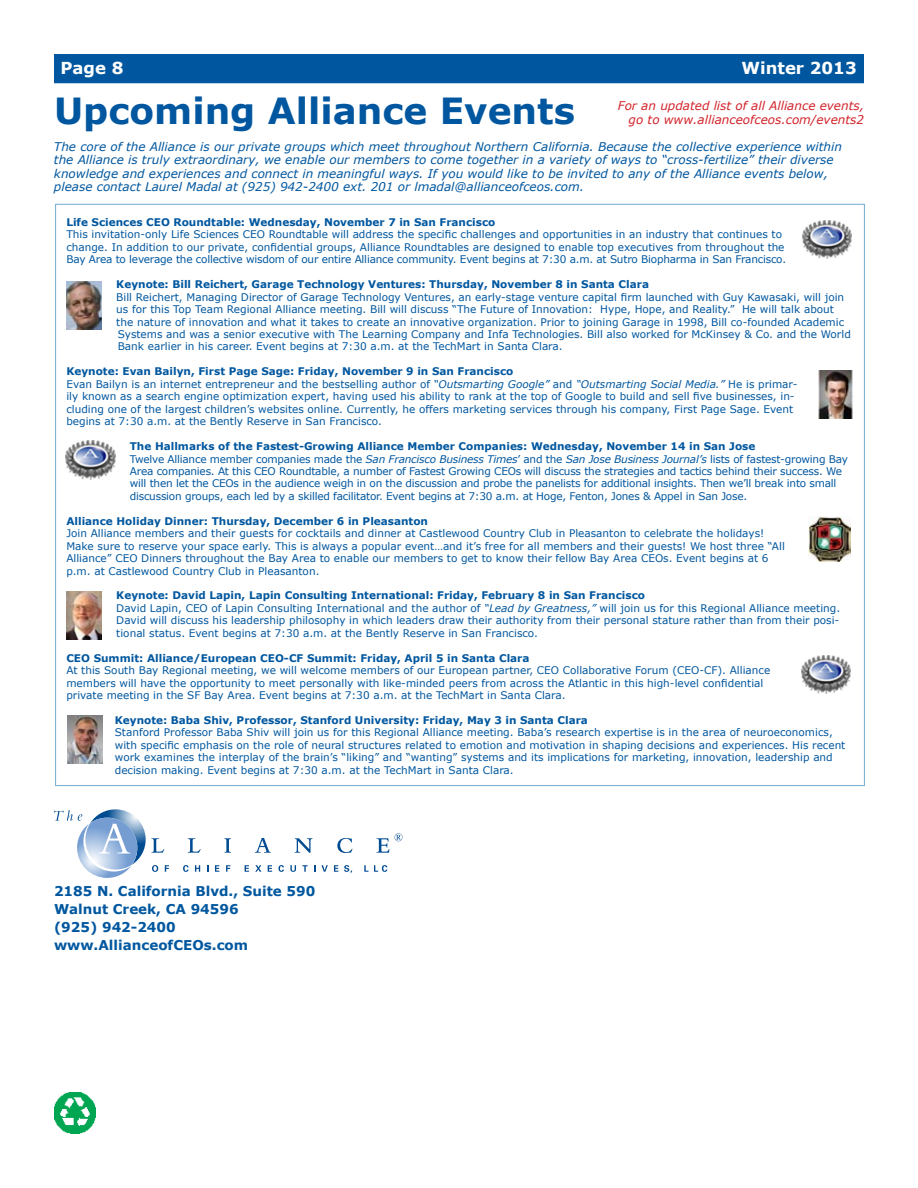
<style>
.page{position:relative;width:918px;height:1188px;background:#fff}
.page>*{position:absolute;margin:0;border:0;box-sizing:border-box;transform-origin:0 0}
.t1{font:700 36px "Verdana";color:#00579f}
.t2{font:700 16.5px "Verdana";color:#fff}
.t3{font:700 13.5px/18px "Verdana";color:#00579f}
.t4{font:italic 12px/13.5px "Verdana";color:#00579f}
.t5{font:italic 12px/14.4px "Verdana";color:#d2232a;text-align:right}
.t6{font:10.5px/12.5px "Verdana";color:#00579f}
.t7{font:10.5px/12.5px "Verdana";letter-spacing:-.02em;color:#00579f}
.t8{font:700 10.5px "Verdana";color:#00579f}
.s1{font-weight:700}
.s2{font-style:italic}
</style>
<div class="page">
<div style="left:54px;top:54px;width:810px;height:29px;background:#00579f"></div>
<svg style="left:188px;top:838px;width:13px;height:15px"></svg>
<svg style="left:224px;top:838px;width:7px;height:15px"></svg>
<svg style="left:255px;top:838px;width:16px;height:15px"></svg>
<svg style="left:295px;top:838px;width:18px;height:15px"></svg>
<svg style="left:337px;top:838px;width:16px;height:15px"></svg>
<svg style="left:377px;top:838px;width:12px;height:15px"></svg>
<svg style="left:395px;top:833px;width:8px;height:8px"></svg>
<svg style="left:183px;top:865px;width:6px;height:7px"></svg>
<svg style="left:195px;top:865px;width:5px;height:7px"></svg>
<svg style="left:215px;top:865px;width:4px;height:7px"></svg>
<svg style="left:226px;top:865px;width:4px;height:7px"></svg>
<svg style="left:245px;top:865px;width:4px;height:7px"></svg>
<svg style="left:255px;top:865px;width:6px;height:7px"></svg>
<svg style="left:268px;top:865px;width:4px;height:7px"></svg>
<svg style="left:279px;top:865px;width:5px;height:7px"></svg>
<svg style="left:290px;top:865px;width:6px;height:7px"></svg>
<svg style="left:302px;top:865px;width:6px;height:7px"></svg>
<svg style="left:321px;top:865px;width:7px;height:7px"></svg>
<svg style="left:334px;top:865px;width:4px;height:7px"></svg>
<svg style="left:344px;top:865px;width:8px;height:8px"></svg>
<svg style="left:364px;top:865px;width:23px;height:7px"></svg>
<svg style="left:54px;top:809px;width:115px;height:69px"></svg>
<img style="left:818px;top:370px;width:35px;height:48px">
<img style="left:802px;top:220px;width:50px;height:39px">
<img style="left:54px;top:1092px;width:42px;height:42px">
<img style="left:67px;top:281px;width:34px;height:48px">
<img style="left:67px;top:592px;width:34px;height:48px">
<img style="left:66px;top:441px;width:49px;height:38px">
<img style="left:808px;top:516px;width:42px;height:46px">
<img style="left:801px;top:655px;width:50px;height:39px">
<img style="left:67px;top:716px;width:35px;height:48px">
<h2 class="t2" style="left:60px;top:56px;width:64px">Page 8</h2>
<h2 class="t2" style="left:742px;top:56px;width:117px">Winter 2013</h2>
<h1 class="t1" style="left:54px;top:85px;width:523px">Upcoming Alliance Events</h1>
<p class="t5" style="left:618px;top:98px;width:248px">For an updated list of all Alliance events, go to www.allianceofceos.com/events2</p>
<p class="t4" style="left:54px;top:140px;width:790px">The core of the Alliance is our private groups which meet throughout Northern California. Because the collective experience within the Alliance is truly extraordinary, we enable our members to come together in a variety of ways to “cross-fertilize” their diverse knowledge and experiences and connect in meaningful ways. If you would like to be invited to any of the Alliance events below, please contact Laurel Madal at (925) 942-2400 ext. 201 or lmadal@allianceofceos.com.</p>
<p class="t8" style="left:66px;top:215px;width:431px">Life Sciences CEO Roundtable: Wednesday, November 7 in San Francisco</p>
<p class="t6" style="left:66px;top:228px;width:721px">This invitation-only Life Sciences CEO Roundtable will address the specific challenges and opportunities in an industry that continues to change. In addition to our private, confidential groups, Alliance Roundtables are designed to enable top executives from throughout the<br>Bay Area to leverage the collective wisdom of our entire Alliance community. Event begins at 7:30 a.m. at Sutro Biopharma in San Francisco.</p>
<p class="t8" style="left:116px;top:277px;width:534px">Keynote: Bill Reichert, Garage Technology Ventures: Thursday, November 8 in Santa Clara</p>
<p class="t6" style="left:116px;top:290px;width:736px">Bill Reichert, Managing Director of Garage Technology Ventures, an early-stage venture capital firm launched with Guy Kawasaki, will join us for this Top Team Regional Alliance meeting. Bill will discuss “The Future of Innovation: Hype, Hope, and Reality.” He will talk about the nature of innovation and what it takes to create an innovative organization. Prior to joining Garage in 1998, Bill co-founded Academic Systems and was a senior executive with The Learning Company and Infa Technologies. Bill also worked for McKinsey &amp; Co. and the World Bank earlier in his career. Event begins at 7:30 a.m. at the TechMart in Santa Clara.</p>
<p class="t6" style="left:66px;top:365px;width:733px"><span class="s1">Keynote: Evan Bailyn, First Page Sage: Friday, November 9 in San Francisco<br></span>Evan Bailyn is an internet entrepreneur and the bestselling author of <span class="s2">“Outsmarting Google”</span> and <span class="s2">“Outsmarting Social Media.”</span> He is primar&shy;ily known as a search engine optimization expert, having used his ability to rank at the top of Google to build and sell five businesses, in&shy;cluding one of the largest children’s websites online. Currently, he offers marketing services through his company, First Page Sage. Event begins at 7:30 a.m. at the Bently Reserve in San Francisco.</p>
<p class="t7" style="left:130px;top:440px;width:720px"><span class="s1">The Hallmarks of the Fastest-Growing Alliance Member Companies: Wednesday, November 14 in San Jose<br></span>Twelve Alliance member companies made the <span class="s2">San Francisco Business Times</span>’ and the <span class="s2">San Jose Business Journal’s</span> lists of fastest-growing Bay Area companies. At this CEO Roundtable, a number of Fastest Growing CEOs will discuss the strategies and tactics behind their success. We will then let the CEOs in the audience weigh in on the discussion and probe the panelists for additional insights. Then we’ll break into small discussion groups, each led by a skilled facilitator. Event begins at 7:30 a.m. at Hoge, Fenton, Jones &amp; Appel in San Jose.</p>
<p class="t8" style="left:66px;top:514px;width:363px">Alliance Holiday Dinner: Thursday, December 6 in Pleasanton</p>
<p class="t6" style="left:66px;top:527px;width:720px">Join Alliance members and their guests for cocktails and dinner at Castlewood Country Club in Pleasanton to celebrate the holidays!<br>Make sure to reserve your space early. This is always a popular event…and it’s free for all members and their guests! We host three “All Alliance” CEO Dinners throughout the Bay Area to enable our members to get to know their fellow Bay Area CEOs. Event begins at 6 p.m. at Castlewood Country Club in Pleasanton.</p>
<p class="t6" style="left:116px;top:589px;width:725px"><span class="s1">Keynote: David Lapin, Lapin Consulting International: Friday, February 8 in San Francisco<br></span>David Lapin, CEO of Lapin Consulting International and the author of <span class="s2">“Lead by Greatness,”</span> will join us for this Regional Alliance meeting.<br>David will discuss his leadership philosophy in which leaders draw their authority from their personal stature rather than from their posi&shy;tional status. Event begins at 7:30 a.m. at the Bently Reserve in San Francisco.</p>
<p class="t8" style="left:66px;top:650px;width:465px">CEO Summit: Alliance/European CEO-CF Summit: Friday, April 5 in Santa Clara</p>
<p class="t6" style="left:66px;top:664px;width:705px">At this South Bay Regional meeting, we will welcome members of our European partner, CEO Collaborative Forum (CEO-CF). Alliance members will have the opportunity to meet personally with like-minded peers from across the Atlantic in this high-level confidential private meeting in the SF Bay Area. Event begins at 7:30 a.m. at the TechMart in Santa Clara.</p>
<p class="t8" style="left:115px;top:713px;width:475px">Keynote: Baba Shiv, Professor, Stanford University: Friday, May 3 in Santa Clara</p>
<p class="t6" style="left:115px;top:726px;width:732px">Stanford Professor Baba Shiv will join us for this Regional Alliance meeting. Baba’s research expertise is in the area of neuroeconomics, with specific emphasis on the role of neural structures related to emotion and motivation in shaping decisions and experiences. His recent work examines the interplay of the brain’s “liking” and “wanting” systems and its implications for marketing, innovation, leadership and decision making. Event begins at 7:30 a.m. at the TechMart in Santa Clara.</p>
<p class="t3" style="left:54px;top:882px;width:263px">2185 N. California Blvd., Suite 590<br>Walnut Creek, CA 94596<br>(925) 942-2400 www.AllianceofCEOs.com</p>
</div>
